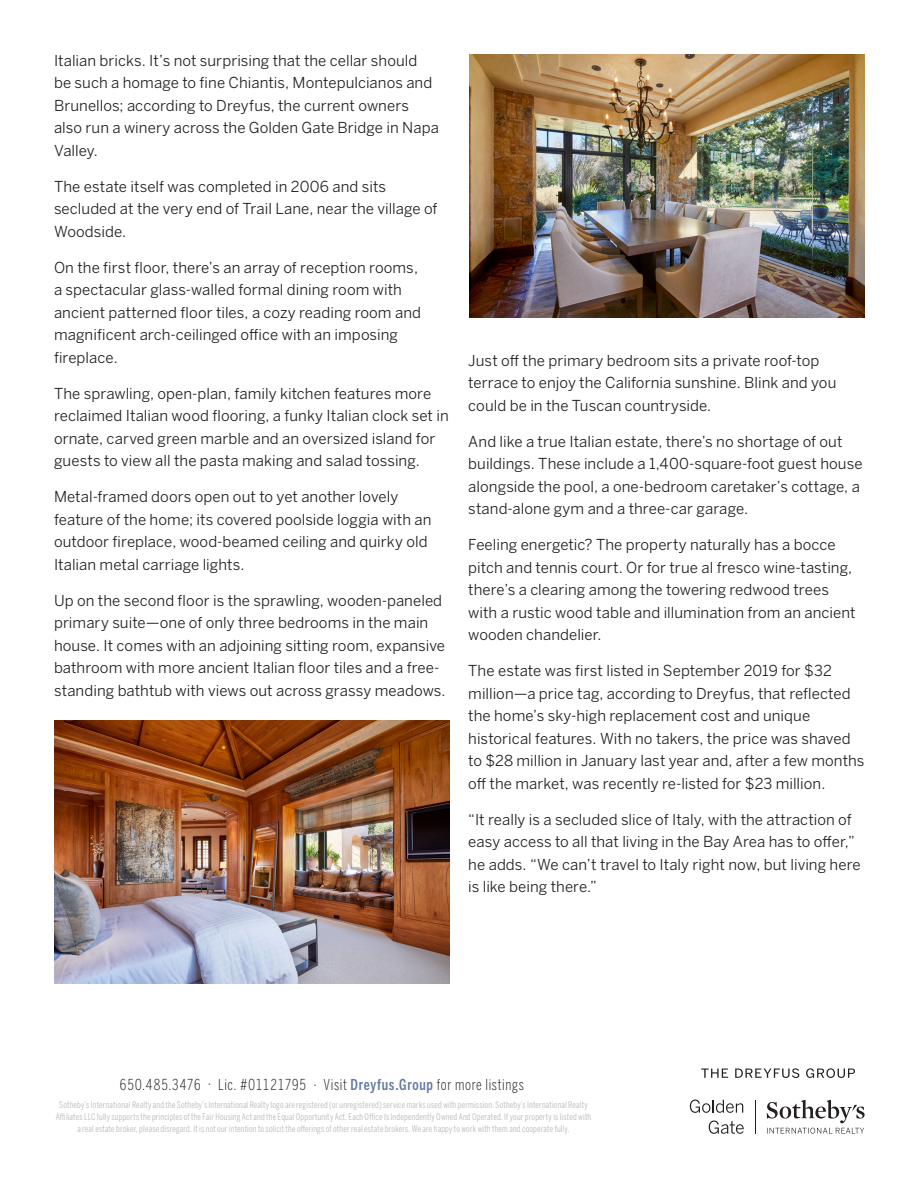
<style>
.page{position:relative;width:918px;height:1188px;background:#fff}
.page>*{position:absolute;margin:0;border:0;box-sizing:border-box;transform-origin:0 0}
.t1{font:15px/22.5px "Benton Sans";letter-spacing:.005em;color:#231f20}
.t2{font:300 15px "Benton Sans Compressed";letter-spacing:.035em;color:#231f20}
.t3{font:9px/12px "Benton Sans Compressed";letter-spacing:.02em;color:#b6b7bb;text-align:center}
.s1{font-weight:500;color:#60779f}
</style>
<div class="page">
<hr style="left:755px;top:1100px;width:1px;height:34px;background:#231f20">
<svg style="left:767px;top:1100px;width:98px;height:34px"></svg>
<svg style="left:690px;top:1100px;width:53px;height:13px"></svg>
<svg style="left:709px;top:1121px;width:35px;height:13px"></svg>
<svg style="left:701px;top:1069px;width:27px;height:9px"></svg>
<svg style="left:735px;top:1068px;width:64px;height:10px"></svg>
<svg style="left:806px;top:1068px;width:49px;height:10px"></svg>
<img style="left:54px;top:720px;width:395px;height:264px">
<img style="left:469px;top:54px;width:396px;height:264px">
<p class="t1" style="left:54px;top:49px;width:386px">Italian bricks. It’s not surprising that the cellar should<br>be such a homage to fine Chiantis, Montepulcianos and Brunellos; according to Dreyfus, the current owners also run a winery across the Golden Gate Bridge in Napa Valley.</p>
<p class="t1" style="left:54px;top:175px;width:385px">The estate itself was completed in 2006 and sits secluded at the very end of Trail Lane, near the village of<br>Woodside.</p>
<p class="t1" style="left:54px;top:256px;width:369px">On the first floor, there’s an array of reception rooms, a spectacular glass-walled formal dining room with ancient patterned floor tiles, a cozy reading room and magnificent arch-ceilinged office with an imposing fireplace.</p>
<p class="t1" style="left:54px;top:382px;width:396px">The sprawling, open-plan, family kitchen features more reclaimed Italian wood flooring, a funky Italian clock set in ornate, carved green marble and an oversized island for guests to view all the pasta making and salad tossing.</p>
<p class="t1" style="left:54px;top:486px;width:379px">Metal-framed doors open out to yet another lovely feature of the home; its covered poolside loggia with an outdoor fireplace, wood-beamed ceiling and quirky old Italian metal carriage lights.</p>
<p class="t1" style="left:54px;top:589px;width:393px">Up on the second floor is the sprawling, wooden-paneled primary suite—one of only three bedrooms in the main house. It comes with an adjoining sitting room, expansive bathroom with more ancient Italian floor tiles and a free&shy;standing bathtub with views out across grassy meadows.</p>
<p class="t1" style="left:468px;top:349px;width:370px">Just off the primary bedroom sits a private roof-top terrace to enjoy the California sunshine. Blink and you could be in the Tuscan countryside.</p>
<p class="t1" style="left:468px;top:430px;width:396px">And like a true Italian estate, there’s no shortage of out buildings. These include a 1,400-square-foot guest house alongside the pool, a one-bedroom caretaker’s cottage, a stand-alone gym and a three-car garage.</p>
<p class="t1" style="left:468px;top:534px;width:389px">Feeling energetic? The property naturally has a bocce pitch and tennis court. Or for true al fresco wine-tasting, there’s a clearing among the towering redwood trees with a rustic wood table and illumination from an ancient wooden chandelier.</p>
<p class="t1" style="left:468px;top:660px;width:398px">The estate was first listed in September 2019 for $32 million—a price tag, according to Dreyfus, that reflected the home’s sky-high replacement cost and unique historical features. With no takers, the price was shaved to $28 million in January last year and, after a few months off the market, was recently re-listed for $23 million.</p>
<p class="t1" style="left:468px;top:808px;width:394px">“It really is a secluded slice of Italy, with the attraction of easy access to all that living in the Bay Area has to offer,” he adds. “We can’t travel to Italy right now, but living here is like being there.”</p>
<p class="t2" style="left:119px;top:1075px;width:406px">650.485.3476 · Lic. #01121795 · Visit <span class="s1">Dreyfus.Group</span> for more listings</p>
<p class="t3" style="left:56px;top:1099px;width:537px">Sotheby’s International Realty and the Sotheby’s International Realty logo are registered (or unregistered) service marks used with permission. Sotheby’s International Realty<br>Affiliates LLC fully supports the principles of the Fair Housing Act and the Equal Opportunity Act. Each Office Is Independently Owned And Operated. If your property is listed with a real estate broker, please disregard. It is not our intention to solicit the offerings of other real estate brokers. We are happy to work with them and cooperate fully.</p>
</div>
